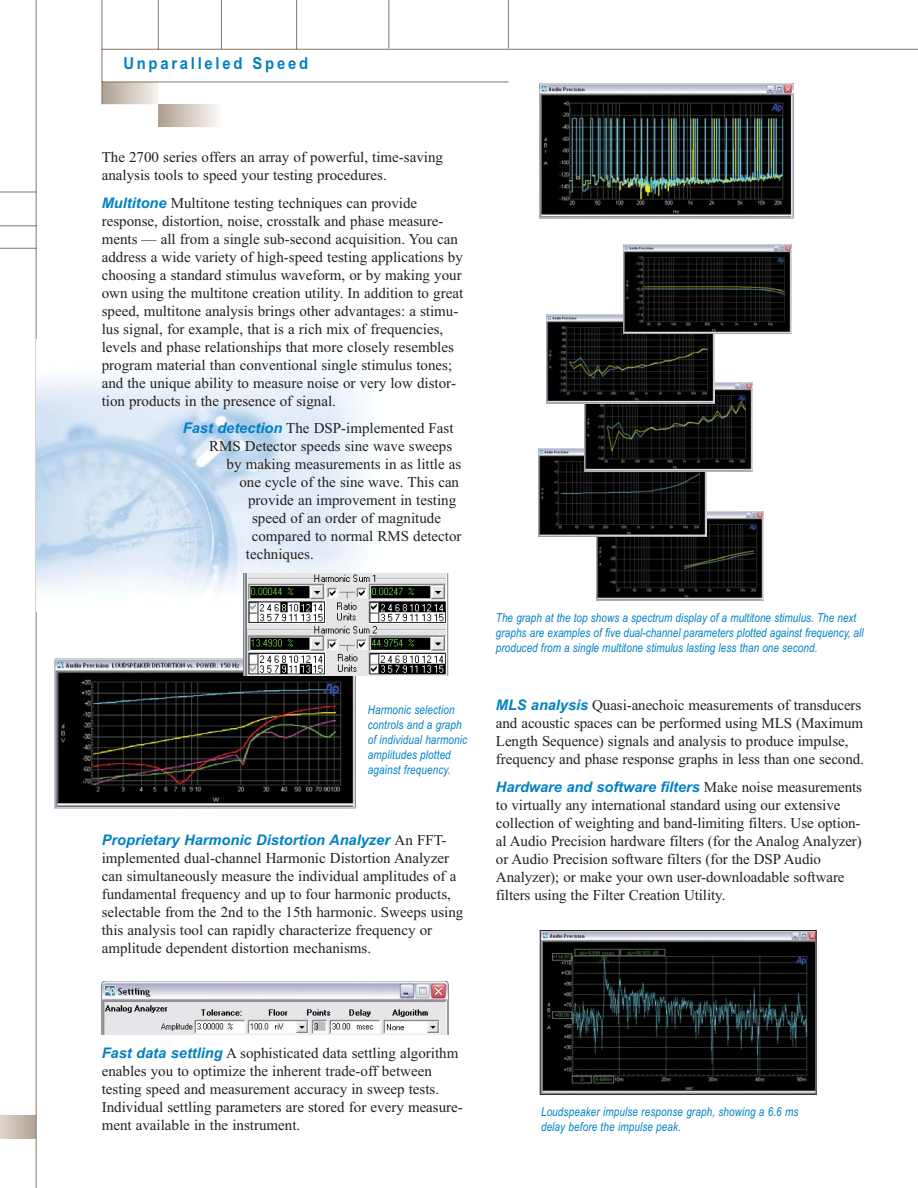
<style>
.page{position:relative;width:918px;height:1188px;background:#fff}
.page>*{position:absolute;margin:0;border:0;box-sizing:border-box;transform-origin:0 0}
.t1{font:700 16.5px "Arial Narrow";letter-spacing:.15em;color:#0081c4;scale:1.1 1}
.t2{font:15px/18px "Times New Roman";color:#231f20}
.t3{font:italic 700 14.7px "Arial";color:#0081c4}
.t4{font:italic 12.3px/15px "Arial Narrow";letter-spacing:.005em;color:#0081c4}
.s1{font-family:"Arial";font-weight:700;font-style:italic;font-size:14.7px;color:#0081c4}
.s2{font-family:"Times New Roman";font-weight:400;font-style:normal;font-size:15px;color:#231f20}
</style>
<div class="page">
<div style="left:159px;top:104px;width:62px;height:23px;background:linear-gradient(to right,#afa090,#fcf9f7)"></div>
<div style="left:102px;top:82px;width:56px;height:22px;background:linear-gradient(to right,#af9f90,#f5f0ec)"></div>
<div style="left:0;top:1115px;width:36px;height:23px;background:linear-gradient(to right,#dfd7cf,#b2a395)"></div>
<hr style="left:102px;top:49px;width:816px;height:1px;background:#887665">
<hr style="left:102px;top:82px;width:406px;height:1px;background:#887665">
<hr style="left:508px;top:0;width:1px;height:48px;background:#887665">
<hr style="left:389px;top:0;width:1px;height:48px;background:#887665">
<hr style="left:102px;top:0;width:1px;height:104px;background:#887665">
<hr style="left:296px;top:0;width:1px;height:49px;background:#887665">
<hr style="left:221px;top:0;width:1px;height:49px;background:#887665">
<hr style="left:158px;top:0;width:1px;height:49px;background:#887665">
<hr style="left:36px;top:0;width:1px;height:1188px;background:#887665">
<hr style="left:0;top:192px;width:36px;height:1px;background:#887665">
<hr style="left:0;top:225px;width:36px;height:1px;background:#887665">
<hr style="left:0;top:248px;width:36px;height:1px;background:#887665">
<img style="left:37px;top:369px;width:325px;height:223px">
<img style="left:55px;top:659px;width:301px;height:149px">
<img style="left:243px;top:573px;width:205px;height:102px">
<div style="left:102px;top:979px;width:346px;height:58px;background:linear-gradient(to right,#fff,#fff)"></div>
<img style="left:102px;top:981px;width:346px;height:53px">
<img style="left:540px;top:84px;width:254px;height:135px">
<img style="left:542px;top:932px;width:272px;height:161px">
<div style="left:540px;top:930px;width:276px;height:165px;border:1px solid #231f20"></div>
<img style="left:596px;top:511px;width:168px;height:89px">
<img style="left:538px;top:448px;width:168px;height:89px">
<img style="left:585px;top:382px;width:167px;height:89px">
<img style="left:547px;top:315px;width:167px;height:89px">
<img style="left:623px;top:245px;width:168px;height:89px">
<p class="t1" style="left:123px;top:57px;width:170px">Unparalleled Speed</p>
<p class="t2" style="left:102px;top:149px;width:343px">The 2700 series offers an array of powerful, time-saving analysis tools to speed your testing procedures.</p>
<p class="t2" style="left:102px;top:195px;width:363px"><span class="s1">Multitone</span> Multitone testing techniques can provide response, distortion, noise, crosstalk and phase measure&shy;ments — all from a single sub-second acquisition. You can address a wide variety of high-speed testing applications by choosing a standard stimulus waveform, or by making your own using the multitone creation utility. In addition to great speed, multitone analysis brings other advantages: a stimu&shy;lus signal, for example, that is a rich mix of frequencies, levels and phase relationships that more closely resembles program material than conventional single stimulus tones; and the unique ability to measure noise or very low distor&shy;tion products in the presence of signal.</p>
<p class="t2" style="left:183px;top:421px;width:272px"><span class="s1">Fast detection</span> The DSP-implemented Fast</p>
<p class="t2" style="left:209px;top:439px;width:245px">RMS Detector speeds sine wave sweeps</p>
<p class="t2" style="left:227px;top:457px;width:236px">by making measurements in as little as</p>
<p class="t2" style="left:239px;top:475px;width:221px">one cycle of the sine wave. This can</p>
<p class="t2" style="left:248px;top:493px;width:210px">provide an improvement in testing</p>
<p class="t2" style="left:252px;top:511px;width:190px">speed of an order of magnitude</p>
<p class="t2" style="left:252px;top:529px;width:211px">compared to normal RMS detector</p>
<p class="t2" style="left:246px;top:547px;width:69px">techniques.</p>
<p class="t4" style="left:368px;top:704px;width:101px">Harmonic selection controls and a graph of individual harmonic amplitudes plotted against frequency.</p>
<p class="t3" style="left:102px;top:835px;width:346px">Proprietary Harmonic Distortion Analyzer <span class="s2">An FFT-</span></p>
<p class="t2" style="left:102px;top:851px;width:363px">implemented dual-channel Harmonic Distortion Analyzer can simultaneously measure the individual amplitudes of a fundamental frequency and up to four harmonic products, selectable from the 2nd to the 15th harmonic. Sweeps using this analysis tool can rapidly characterize frequency or amplitude dependent distortion mechanisms.</p>
<p class="t4" style="left:496px;top:611px;width:369px">The graph at the top shows a spectrum display of a multitone stimulus. The next graphs are examples of five dual-channel parameters plotted against frequency, all produced from a single multitone stimulus lasting less than one second.</p>
<p class="t2" style="left:496px;top:698px;width:370px"><span class="s1">MLS analysis</span> Quasi-anechoic measurements of transducers and acoustic spaces can be performed using MLS (Maximum Length Sequence) signals and analysis to produce impulse, frequency and phase response graphs in less than one second.</p>
<p class="t3" style="left:496px;top:782px;width:368px">Hardware and software filters <span class="s2">Make noise measurements</span></p>
<p class="t2" style="left:496px;top:798px;width:367px">to virtually any international standard using our extensive collection of weighting and band-limiting filters. Use option&shy;al Audio Precision hardware filters (for the Analog Analyzer) or Audio Precision software filters (for the DSP Audio Analyzer); or make your own user-downloadable software filters using the Filter Creation Utility.</p>
<p class="t2" style="left:102px;top:1045px;width:363px"><span class="s1">Fast data settling</span> A sophisticated data settling algorithm enables you to optimize the inherent trade-off between testing speed and measurement accuracy in sweep tests.<br>Individual settling parameters are stored for every measure&shy;ment available in the instrument.</p>
<p class="t4" style="left:541px;top:1105px;width:259px">Loudspeaker impulse response graph, showing a 6.6 ms delay before the impulse peak.</p>
</div>
